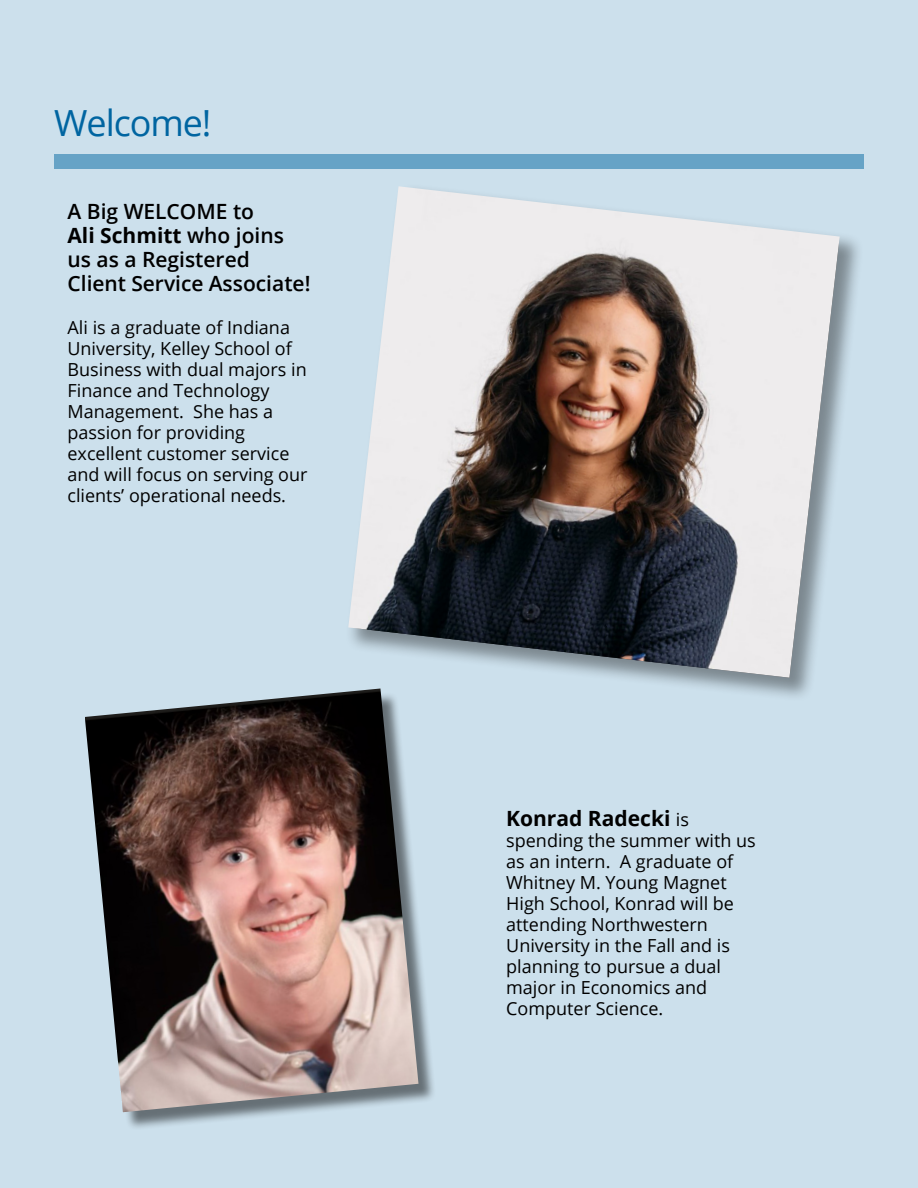
<style>
.page{position:relative;width:918px;height:1188px;background:#cce0ec}
.page>*{position:absolute;margin:0;border:0;box-sizing:border-box;transform-origin:0 0}
.t1{font:36px "Open Sans";letter-spacing:-.03em;color:#0065a1}
.p01_Header{font:600 21px/24px "Open Sans";color:#000}
.p01_Header-2{font:700 21px "Open Sans";color:#000}
.p01_Header-3{font:18px/21px "Open Sans";color:#000}
.s1{font-weight:700}
.s2{font-weight:400;font-size:18px}
</style>
<div class="page">
<div style="left:54px;top:154px;width:810px;height:14px;background:#66a3c6"></div>
<div style="left:345px;top:183px;width:520px;height:520px;background:#000;opacity:.39"></div>
<img style="left:348px;top:186px;width:492px;height:492px">
<div style="left:88px;top:691px;width:348px;height:439px;background:#000;opacity:.5"></div>
<img style="left:85px;top:688px;width:333px;height:424px">
<p class="t1" style="left:54px;top:98px;width:159px">Welcome!</p>
<p class="p01_Header" style="left:68px;top:199px;width:245px">A Big WELCOME to<br><span class="s1">Ali Schmitt</span> who joins us as a Registered<br>Client Service Associate!</p>
<p class="p01_Header-3" style="left:68px;top:316px;width:242px">Ali is a graduate of Indiana<br>University, Kelley School of<br>Business with dual majors in<br>Finance and Technology<br>Management. She has a passion for providing excellent customer service and will focus on serving our clients’ operational needs.</p>
<p class="p01_Header-2" style="left:506px;top:804px;width:184px">Konrad Radecki <span class="s2">is</span></p>
<p class="p01_Header-3" style="left:506px;top:830px;width:251px">spending the summer with us as an intern. A graduate of<br>Whitney M. Young Magnet<br>High School, Konrad will be attending Northwestern<br>University in the Fall and is planning to pursue a dual major in Economics and<br>Computer Science.</p>
</div>
